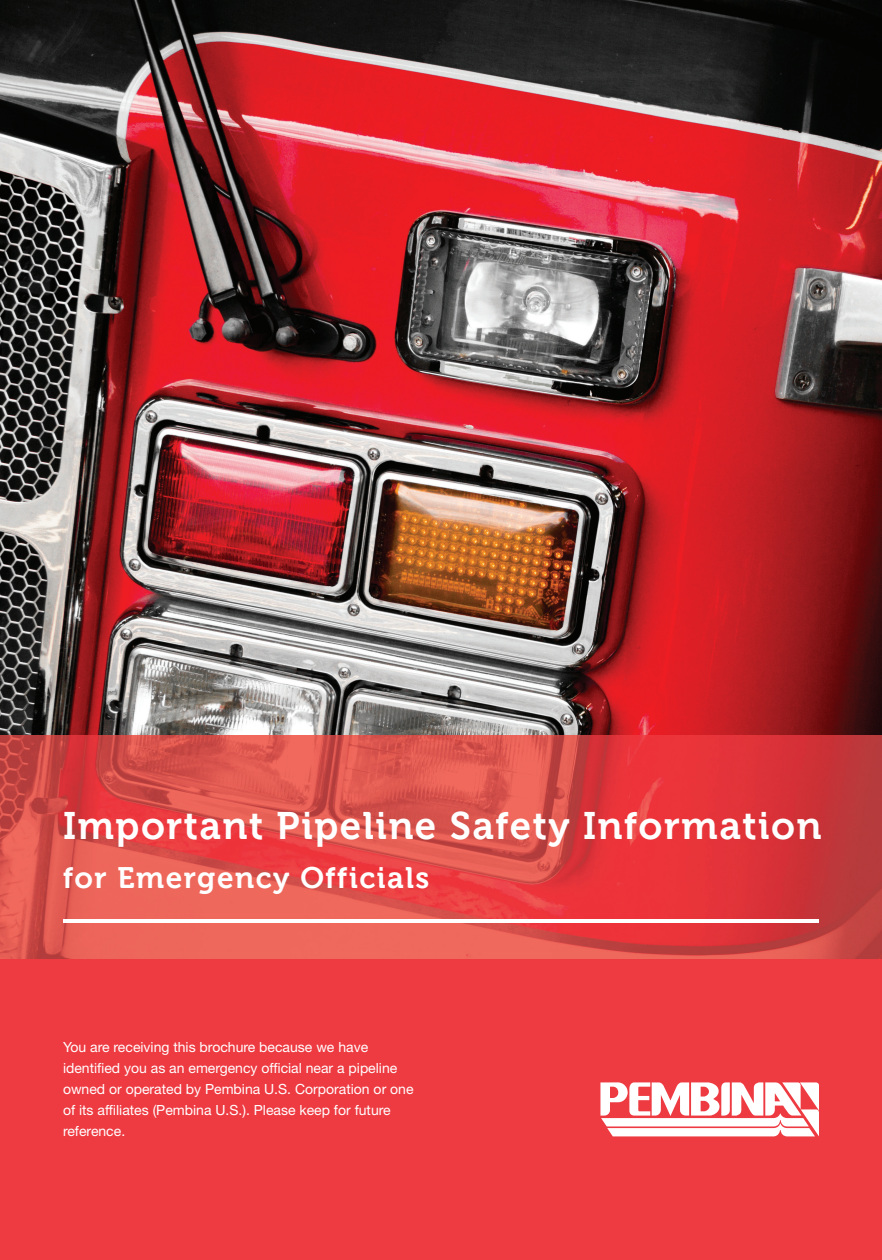
<style>
.page{position:relative;width:882px;height:1260px;background:#fff}
.page>*{position:absolute;margin:0;border:0;box-sizing:border-box;transform-origin:0 0}
.t1{font:38.5px "Museo 700";letter-spacing:.04em;color:#fff}
.t2{font:29.75px "Museo 700";letter-spacing:.05em;color:#fff}
.t3{font:14px/21px "Helvetica Neue LT Std";color:#fff}
</style>
<div class="page">
<img style="left:0;top:0;width:882px;height:735px">
<img style="left:0;top:735px;width:882px;height:224px">
<div style="left:0;top:959px;width:882px;height:301px;background:#ee3a41"></div>
<hr style="left:63px;top:919px;width:756px;height:4px;background:#fff">
<svg style="left:600px;top:1082px;width:219px;height:54px"></svg>
<h1 class="t1" style="left:63px;top:804px;width:760px">Important Pipeline Safety Information</h1>
<h2 class="t2" style="left:63px;top:861px;width:368px">for Emergency Officials</h2>
<p class="t3" style="left:63px;top:1037px;width:352px">You are receiving this brochure because we have identified you as an emergency official near a pipeline owned or operated by Pembina U.S. Corporation or one of its affiliates (Pembina U.S.). Please keep for future reference.</p>
</div>
